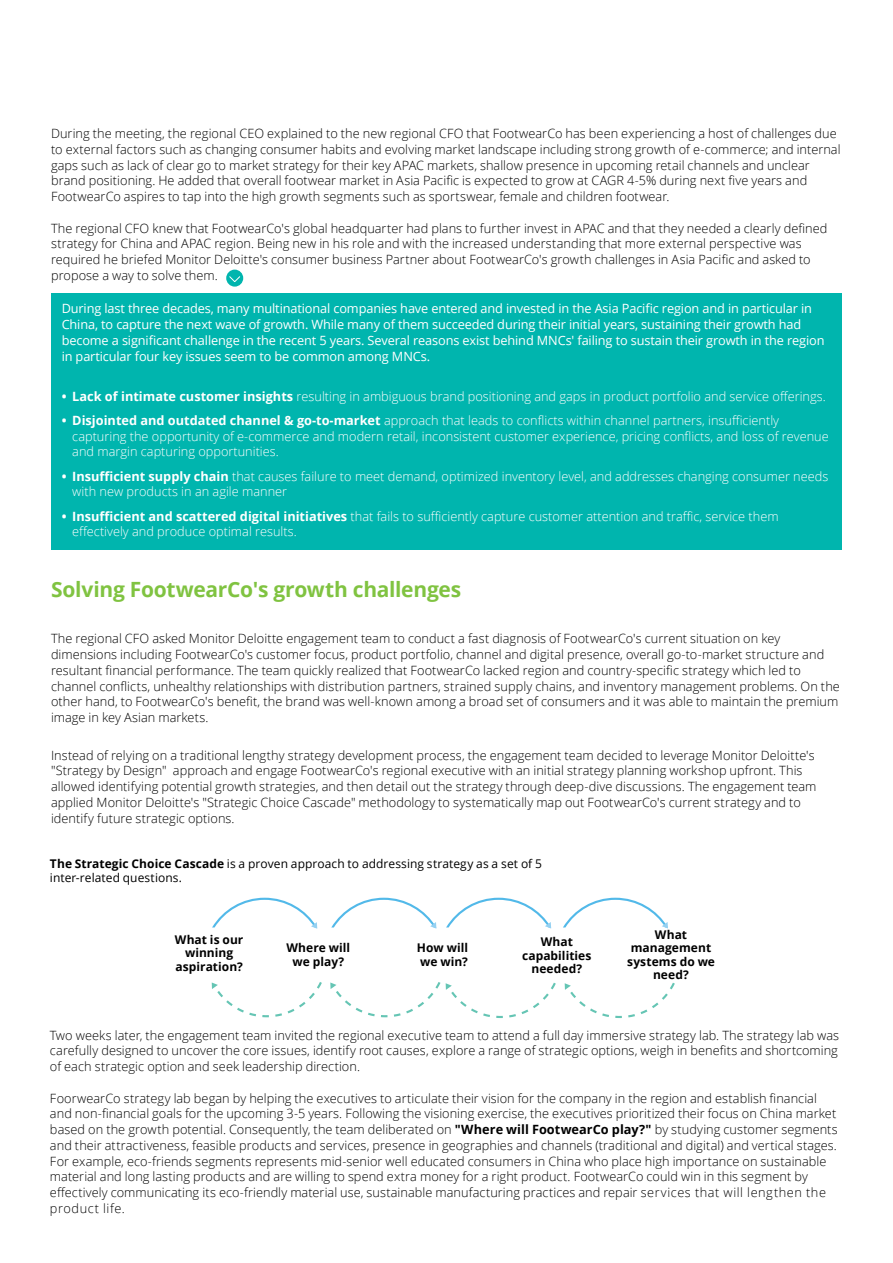
<style>
.page{position:relative;width:893px;height:1263px;background:#fff}
.page>*{position:absolute;margin:0;border:0;box-sizing:border-box;transform-origin:0 0}
.t1{font:700 21px "Open Sans";letter-spacing:-.015em;color:#80c341}
.t2{font:300 12.75px/15.8px "Open Sans";letter-spacing:.005em;color:#000}
.t3{font:300 12.75px/15.8px "Open Sans";color:#fff}
.t4{font:12.75px/15.8px "Open Sans";letter-spacing:-.01em;color:#fff}
.t5{font:700 12px/13.5px "Open Sans";letter-spacing:.005em;color:#000;text-align:center}
.t6{font:12px/14.2px "Open Sans";letter-spacing:.005em;color:#000}
.s1{font-weight:700}
</style>
<div class="page">
<div style="left:226px;top:270px;width:17px;height:17px;background:#00b5ae;border-radius:50%"></div>
<svg style="left:229px;top:276px;width:11px;height:6px"></svg>
<div style="left:51px;top:293px;width:791px;height:257px;background:#00b5ae"></div>
<svg style="left:262px;top:1015px;width:7px;height:2px"></svg>
<svg style="left:275px;top:1013px;width:7px;height:4px"></svg>
<svg style="left:288px;top:982px;width:34px;height:31px"></svg>
<svg style="left:212px;top:982px;width:44px;height:34px"></svg>
<svg style="left:381px;top:1015px;width:6px;height:2px"></svg>
<svg style="left:368px;top:1013px;width:7px;height:3px"></svg>
<svg style="left:394px;top:982px;width:46px;height:35px"></svg>
<svg style="left:330px;top:982px;width:32px;height:30px"></svg>
<svg style="left:496px;top:1016px;width:7px;height:2px"></svg>
<svg style="left:509px;top:983px;width:47px;height:34px"></svg>
<svg style="left:446px;top:983px;width:44px;height:34px"></svg>
<svg style="left:615px;top:1016px;width:7px;height:2px"></svg>
<svg style="left:628px;top:1014px;width:7px;height:3px"></svg>
<svg style="left:641px;top:983px;width:34px;height:31px"></svg>
<svg style="left:565px;top:983px;width:44px;height:34px"></svg>
<svg style="left:212px;top:898px;width:105px;height:31px"></svg>
<svg style="left:331px;top:898px;width:105px;height:31px"></svg>
<svg style="left:446px;top:898px;width:105px;height:30px"></svg>
<svg style="left:563px;top:898px;width:105px;height:30px"></svg>
<p class="t2" style="left:51px;top:125px;width:791px">During the meeting, the regional CEO explained to the new regional CFO that FootwearCo has been experiencing a host of challenges due to external factors such as changing consumer habits and evolving market landscape including strong growth of e-commerce; and internal gaps such as lack of clear go to market strategy for their key APAC markets, shallow presence in upcoming retail channels and unclear brand positioning. He added that overall footwear market in Asia Pacific is expected to grow at CAGR 4-5% during next five years and FootwearCo aspires to tap into the high growth segments such as sportswear, female and children footwear.</p>
<p class="t2" style="left:51px;top:220px;width:778px">The regional CFO knew that FootwearCo's global headquarter had plans to further invest in APAC and that they needed a clearly defined strategy for China and APAC region. Being new in his role and with the increased understanding that more external perspective was required he briefed Monitor Deloitte's consumer business Partner about FootwearCo's growth challenges in Asia Pacific and asked to propose a way to solve them.</p>
<p class="t4" style="left:62px;top:301px;width:764px">During last three decades, many multinational companies have entered and invested in the Asia Pacific region and in particular in China, to capture the next wave of growth. While many of them succeeded during their initial years, sustaining their growth had become a significant challenge in the recent 5 years. Several reasons exist behind MNCs' failing to sustain their growth in the region in particular four key issues seem to be common among MNCs.</p>
<p class="t3" style="left:62px;top:388px;width:766px"><span class="s1">• Lack of intimate customer insights</span> resulting in ambiguous brand positioning and gaps in product portfolio and service offerings.</p>
<p class="t3" style="left:72px;top:412px;width:758px;text-indent:-11px"><span class="s1">• Disjointed and outdated channel &amp; go-to-market</span> approach that leads to conflicts within channel partners, insufficiently capturing the opportunity of e-commerce and modern retail, inconsistent customer experience, pricing conflicts, and loss of revenue and margin capturing opportunities.</p>
<p class="t3" style="left:72px;top:468px;width:757px;text-indent:-11px"><span class="s1">• Insufficient supply chain</span> that causes failure to meet demand, optimized inventory level, and addresses changing consumer needs with new products in an agile manner</p>
<p class="t3" style="left:72px;top:508px;width:708px;text-indent:-11px"><span class="s1">• Insufficient and scattered digital initiatives</span> that fails to sufficiently capture customer attention and traffic, service them effectively and produce optimal results.</p>
<h1 class="t1" style="left:51px;top:574px;width:412px">Solving FootwearCo's growth challenges</h1>
<p class="t2" style="left:51px;top:631px;width:790px">The regional CFO asked Monitor Deloitte engagement team to conduct a fast diagnosis of FootwearCo's current situation on key dimensions including FootwearCo's customer focus, product portfolio, channel and digital presence, overall go-to-market structure and resultant financial performance. The team quickly realized that FootwearCo lacked region and country-specific strategy which led to channel conflicts, unhealthy relationships with distribution partners, strained supply chains, and inventory management problems. On the other hand, to FootwearCo's benefit, the brand was well-known among a broad set of consumers and it was able to maintain the premium image in key Asian markets.</p>
<p class="t2" style="left:51px;top:747px;width:767px">Instead of relying on a traditional lengthy strategy development process, the engagement team decided to leverage Monitor Deloitte's "Strategy by Design" approach and engage FootwearCo's regional executive with an initial strategy planning workshop upfront. This allowed identifying potential growth strategies, and then detail out the strategy through deep-dive discussions. The engagement team applied Monitor Deloitte's "Strategic Choice Cascade" methodology to systematically map out FootwearCo's current strategy and to identify future strategic options.</p>
<p class="t6" style="left:50px;top:856px;width:494px"><span class="s1">The Strategic Choice Cascade</span> is a proven approach to addressing strategy as a set of 5 inter-related questions.</p>
<p class="t5" style="left:175px;top:932px;width:70px">What is our winning aspiration?</p>
<p class="t5" style="left:286px;top:940px;width:65px">Where will we play?</p>
<p class="t5" style="left:417px;top:940px;width:53px;text-align:left">How will we win?</p>
<p class="t5" style="left:522px;top:934px;width:71px">What capabilities needed?</p>
<p class="t5" style="left:627px;top:927px;width:89px">What management systems do we need?</p>
<p class="t2" style="left:50px;top:1027px;width:791px;text-align:justify">Two weeks later, the engagement team invited the regional executive team to attend a full day immersive strategy lab. The strategy lab was carefully designed to uncover the core issues, identify root causes, explore a range of strategic options, weigh in benefits and shortcoming of each strategic option and seek leadership direction.</p>
<p class="t2" style="left:50px;top:1090px;width:789px">FoorwearCo strategy lab began by helping the executives to articulate their vision for the company in the region and establish financial and non-financial goals for the upcoming 3-5 years. Following the visioning exercise, the executives prioritized their focus on China market based on the growth potential. Consequently, the team deliberated on <span class="s1">"Where will FootwearCo play?"</span> by studying customer segments and their attractiveness, feasible products and services, presence in geographies and channels (traditional and digital) and vertical stages.<br>For example, eco-friends segments represents mid-senior well educated consumers in China who place high importance on sustainable material and long lasting products and are willing to spend extra money for a right product. FootwearCo could win in this segment by effectively communicating its eco-friendly material use, sustainable manufacturing practices and repair services that will lengthen the product life.</p>
</div>
